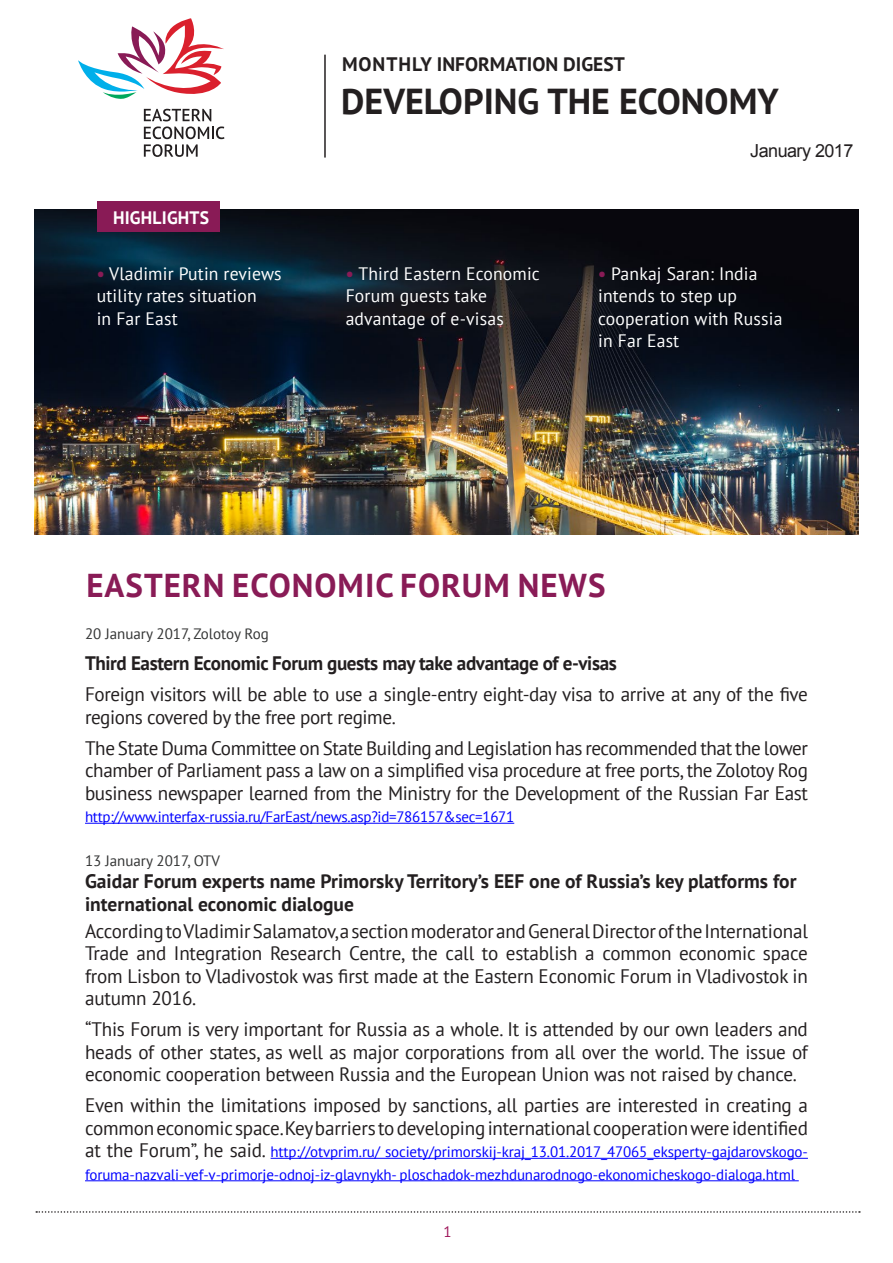
<style>
.page{position:relative;width:893px;height:1263px;background:#fff}
.page>*{position:absolute;margin:0;border:0;box-sizing:border-box;transform-origin:0 0}
.t1{font:700 36px "PT Sans";color:#231f20}
.t2{font:700 33px "PT Sans";letter-spacing:.03em;color:#891b56}
.t3{font:19.5px/22.5px "PT Sans";letter-spacing:-.01em;color:#231f20;text-align:justify}
.t4{font:700 19.5px/22.5px "PT Sans";color:#231f20}
.t5{font:700 19.5px "PT Sans";letter-spacing:-.02em;color:#231f20}
.t6{font:18px/22.5px "PT Sans";letter-spacing:.01em;color:#fff}
.t7{font:18px "Arial";letter-spacing:-.03em;color:#231f20}
.t8{font:700 18px "PT Sans";letter-spacing:.01em;color:#fff}
.t9{font:15px/22.5px "PT Sans";letter-spacing:-.01em;color:#00f}
.t10{font:15px "PT Sans";color:#333434}
.t11{font:15px "PT Sans";color:#9e1459}
.s1{font-weight:700;color:#891b56}
.s2{font-size:19.5px;color:#231f20}
</style>
<div class="page">
<svg style="left:36px;top:1211px;width:824px;height:2px"></svg>
<img style="left:34px;top:209px;width:825px;height:326px">
<hr style="left:324px;top:55px;width:2px;height:103px;background:#231f20">
<hr style="left:85px;top:823px;width:429px;height:1px;background:#00f">
<hr style="left:271px;top:1158px;width:537px;height:1px;background:#00f">
<hr style="left:85px;top:1180px;width:714px;height:1px;background:#00f">
<svg style="left:78px;top:18px;width:146px;height:81px"></svg>
<svg style="left:144px;top:109px;width:80px;height:48px"></svg>
<div style="left:97px;top:201px;width:122px;height:31px;background:#891b56"></div>
<p class="t4" style="left:342px;top:52px;width:284px">MONTHLY INFORMATION DIGEST</p>
<h1 class="t1" style="left:341px;top:78px;width:439px">DEVELOPING THE ECONOMY</h1>
<p class="t8" style="left:113px;top:206px;width:98px">HIGHLIGHTS</p>
<p class="t7" style="left:750px;top:139px;width:105px">January 2017</p>
<p class="t6" style="left:97px;top:262px;width:186px"><span class="s1">•</span> Vladimir Putin reviews utility rates situation<br>in Far East</p>
<p class="t6" style="left:346px;top:262px;width:196px"><span class="s1">•</span> Third Eastern Economic<br>Forum guests take advantage of e-visas</p>
<p class="t6" style="left:598px;top:262px;width:186px"><span class="s1">•</span> Pankaj Saran: India intends to step up cooperation with Russia in Far East</p>
<h2 class="t2" style="left:86px;top:564px;width:521px">EASTERN ECONOMIC FORUM NEWS</h2>
<p class="t10" style="left:85px;top:624px;width:185px">20 January 2017, Zolotoy Rog</p>
<p class="t5" style="left:85px;top:650px;width:533px">Third Eastern Economic Forum guests may take advantage of e-visas</p>
<p class="t3" style="left:85px;top:682px;width:724px">Foreign visitors will be able to use a single-entry eight-day visa to arrive at any of the five regions covered by the free port regime.</p>
<p class="t3" style="left:85px;top:736px;width:724px">The State Duma Committee on State Building and Legislation has recommended that the lower chamber of Parliament pass a law on a simplified visa procedure at free ports, the Zolotoy Rog business newspaper learned from the Ministry for the Development of the Russian Far East</p>
<p class="t9" style="left:85px;top:805px;width:431px">http://www.interfax-russia.ru/FarEast/news.asp?id=786157&amp;sec=1671</p>
<p class="t10" style="left:85px;top:851px;width:137px">13 January 2017, OTV</p>
<p class="t4" style="left:85px;top:870px;width:713px">Gaidar Forum experts name Primorsky Territory’s EEF one of Russia’s key platforms for international economic dialogue</p>
<p class="t3" style="left:85px;top:919px;width:724px">According to Vladimir Salamatov,a section moderator and General Director of the International Trade and Integration Research Centre, the call to establish a common economic space from Lisbon to Vladivostok was first made at the Eastern Economic Forum in Vladivostok in autumn 2016.</p>
<p class="t3" style="left:85px;top:1017px;width:724px">“This Forum is very important for Russia as a whole. It is attended by our own leaders and heads of other states, as well as major corporations from all over the world. The issue of economic cooperation between Russia and the European Union was not raised by chance.</p>
<p class="t3" style="left:85px;top:1094px;width:724px">Even within the limitations imposed by sanctions, all parties are interested in creating a common economic space.Key barriers to developing international cooperation were identified</p>
<p class="t9" style="left:85px;top:1140px;width:724px"><span class="s2">at the Forum”, he said.</span> http://otvprim.ru/ society/primorskij-kraj_13.01.2017_47065_eksperty-gajdarovskogo&shy;foruma-nazvali-vef-v-primorje-odnoj-iz-glavnykh- ploschadok-mezhdunarodnogo-ekonomicheskogo-dialoga.html</p>
<p class="t11" style="left:443px;top:1222px;width:10px">1</p>
</div>
